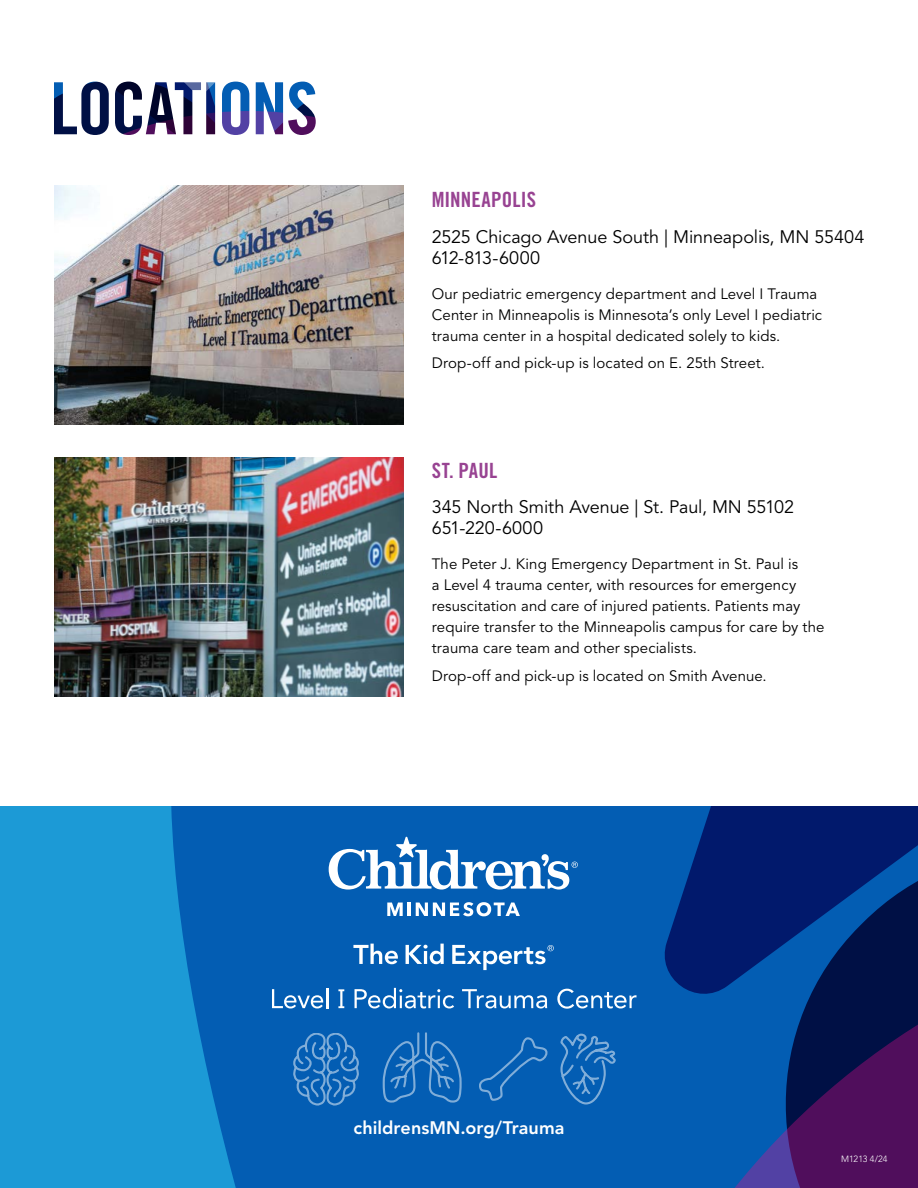
<style>
.page{position:relative;width:918px;height:1188px;background:#fff}
.page>*{position:absolute;margin:0;border:0;box-sizing:border-box;transform-origin:0 0}
.t1{font:21px "Trade Gothic LT Std Bd Cn 20";letter-spacing:.005em;color:#984392}
.t2{font:18px/21.6px "Avenir LT Std";letter-spacing:-.005em;color:#000}
.t3{font:800 18px "Avenir LT Std";letter-spacing:.005em;color:#fff}
.t4{font:15px/21px "Avenir LT Std";letter-spacing:.005em;color:#000}
.t5{font:300 9px "Avenir LT Std";letter-spacing:-.01em;color:#fff}
</style>
<div class="page">
<div style="left:0;top:806px;width:918px;height:382px;background:#1c9ad6"></div>
<svg style="left:171px;top:806px;width:404px;height:382px;background:#0562b6"></svg>
<svg style="left:575px;top:994px;width:343px;height:194px;background:#173d8c"></svg>
<svg style="left:532px;top:806px;width:386px;height:188px;background:#013889"></svg>
<img style="left:54px;top:186px;width:350px;height:239px">
<img style="left:54px;top:458px;width:350px;height:239px">
<svg style="left:54px;top:82px;width:262px;height:53px"></svg>
<svg style="left:272px;top:989px;width:51px;height:19px"></svg>
<hr style="left:326px;top:988px;width:2px;height:20px;background:#fff">
<svg style="left:338px;top:989px;width:6px;height:19px"></svg>
<svg style="left:355px;top:988px;width:99px;height:20px;background:#4788c7"></svg>
<svg style="left:462px;top:989px;width:85px;height:19px;background:#4386c6"></svg>
<svg style="left:557px;top:989px;width:80px;height:20px;background:#4285c6"></svg>
<svg style="left:387px;top:902px;width:133px;height:14px;background:#7aa9d6"></svg>
<svg style="left:329px;top:837px;width:249px;height:53px;background:#4f8eca"></svg>
<svg style="left:353px;top:944px;width:45px;height:20px"></svg>
<svg style="left:406px;top:944px;width:38px;height:20px"></svg>
<svg style="left:452px;top:945px;width:102px;height:25px;background:#498ac8"></svg>
<svg style="left:292px;top:1034px;width:68px;height:73px;background:#2271bc"></svg>
<svg style="left:382px;top:1031px;width:81px;height:73px;background:#1b6cba"></svg>
<svg style="left:478px;top:1036px;width:71px;height:66px;background:#0e64b6"></svg>
<svg style="left:559px;top:1023px;width:58px;height:83px;background:#196bb9"></svg>
<h1 class="t1" style="left:432px;top:187px;width:106px">MINNEAPOLIS</h1>
<p class="t2" style="left:432px;top:226px;width:434px">2525 Chicago Avenue South | Minneapolis, MN 55404<br>612-813-6000</p>
<p class="t4" style="left:432px;top:283px;width:392px">Our pediatric emergency department and Level I Trauma<br>Center in Minneapolis is Minnesota’s only Level I pediatric trauma center in a hospital dedicated solely to kids.</p>
<p class="t4" style="left:432px;top:353px;width:332px">Drop-off and pick-up is located on E. 25th Street.</p>
<h1 class="t1" style="left:432px;top:457px;width:67px">ST. PAUL</h1>
<p class="t2" style="left:432px;top:496px;width:364px">345 North Smith Avenue | St. Paul, MN 55102<br>651-220-6000</p>
<p class="t4" style="left:432px;top:554px;width:394px">The Peter J. King Emergency Department in St. Paul is<br>a Level 4 trauma center, with resources for emergency resuscitation and care of injured patients. Patients may require transfer to the Minneapolis campus for care by the trauma care team and other specialists.</p>
<p class="t4" style="left:432px;top:665px;width:334px">Drop-off and pick-up is located on Smith Avenue.</p>
<p class="t3" style="left:354px;top:1117px;width:212px">childrensMN.org/Trauma</p>
<p class="t5" style="left:841px;top:1154px;width:48px">M1213 4/24</p>
</div>
